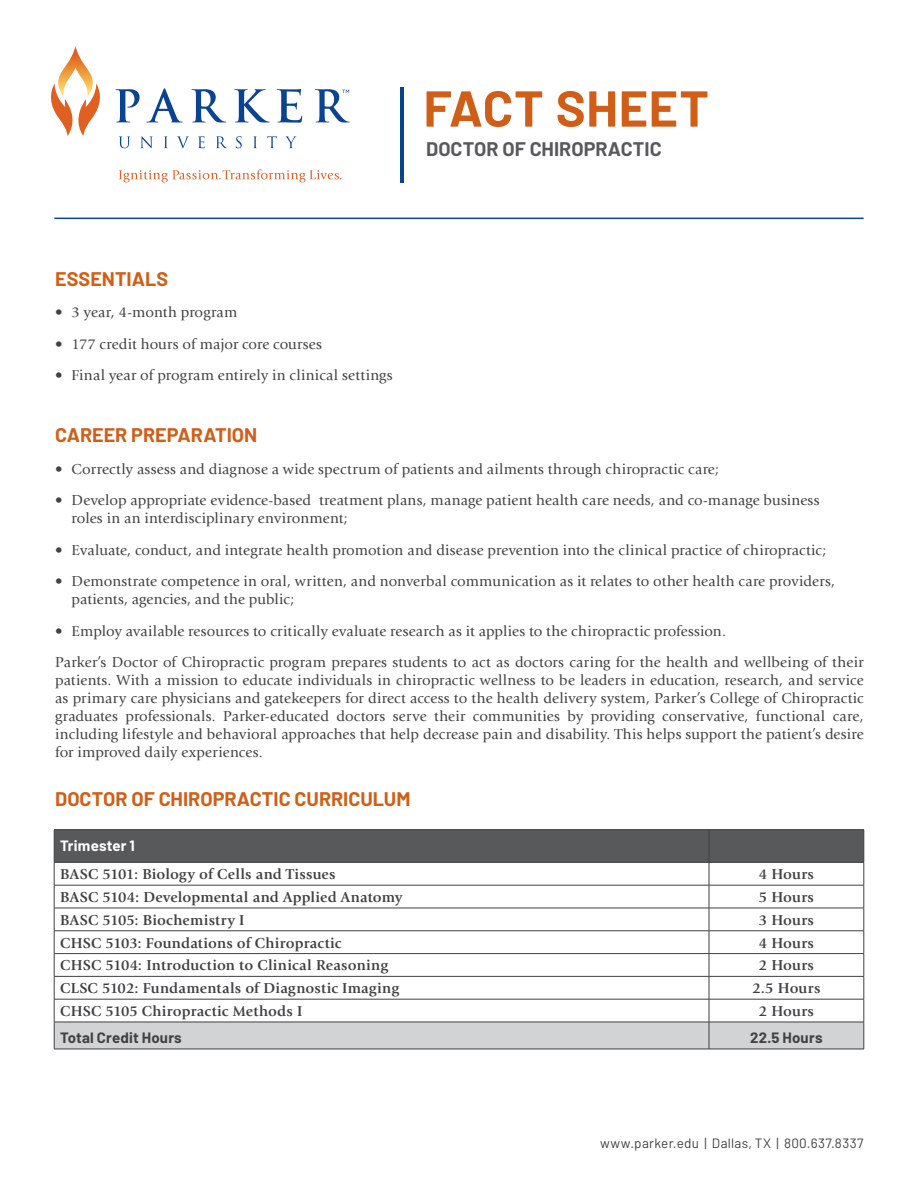
<style>
.page{position:relative;width:918px;height:1188px;background:#fff}
.page>*{position:absolute;margin:0;border:0;box-sizing:border-box;transform-origin:0 0}
.t1{font:700 50.4px "Barlow";letter-spacing:.01em;color:#d05e16}
.t2{font:700 19.8px "Barlow";color:#d05e16}
.t3{font:700 19.8px "Barlow";color:#58595b}
.t4{font:15px/18px "Giovanni Std";letter-spacing:.01em;color:#414042}
.t5{font:700 15px "Giovanni Std";letter-spacing:.01em;color:#414042}
.t6{font:700 15px "Barlow";letter-spacing:.01em;color:#414042}
.t7{font:700 15px "Barlow";letter-spacing:.015em;color:#fff}
.t8{font:13.5px "Barlow";letter-spacing:.02em;color:#414042}
</style>
<div class="page">
<hr style="left:54px;top:829px;width:655px;height:1px;background:#414042">
<hr style="left:709px;top:829px;width:155px;height:1px;background:#414042">
<svg style="left:54px;top:830px;width:811px;height:219px"></svg>
<hr style="left:54px;top:1049px;width:655px;height:1px;background:#414042">
<hr style="left:709px;top:1049px;width:155px;height:1px;background:#414042">
<hr style="left:54px;top:218px;width:810px;height:1px;background:#0b4393">
<svg style="left:51px;top:46px;width:49px;height:90px"></svg>
<svg style="left:119px;top:136px;width:11px;height:12px"></svg>
<svg style="left:140px;top:136px;width:13px;height:12px"></svg>
<svg style="left:164px;top:136px;width:4px;height:12px"></svg>
<svg style="left:177px;top:136px;width:12px;height:12px"></svg>
<svg style="left:198px;top:136px;width:7px;height:12px"></svg>
<svg style="left:216px;top:136px;width:12px;height:12px"></svg>
<svg style="left:236px;top:136px;width:6px;height:12px"></svg>
<svg style="left:253px;top:136px;width:4px;height:12px"></svg>
<svg style="left:267px;top:136px;width:10px;height:12px"></svg>
<svg style="left:285px;top:136px;width:12px;height:12px"></svg>
<svg style="left:116px;top:89px;width:24px;height:33px"></svg>
<svg style="left:147px;top:88px;width:36px;height:34px"></svg>
<svg style="left:192px;top:89px;width:34px;height:33px"></svg>
<svg style="left:234px;top:89px;width:36px;height:33px"></svg>
<svg style="left:277px;top:89px;width:25px;height:34px"></svg>
<svg style="left:315px;top:89px;width:35px;height:33px"></svg>
<svg style="left:119px;top:169px;width:222px;height:13px"></svg>
<hr style="left:400px;top:87px;width:3px;height:95px;background:#0b4393">
<h1 class="t1" style="left:423px;top:71px;width:287px">FACT SHEET</h1>
<h2 class="t3" style="left:426px;top:134px;width:237px">DOCTOR OF CHIROPRACTIC</h2>
<h2 class="t2" style="left:55px;top:264px;width:115px">ESSENTIALS</h2>
<p class="t4" style="left:55px;top:303px;width:184px">• 3 year, 4-month program</p>
<p class="t4" style="left:55px;top:335px;width:268px">• 177 credit hours of major core courses</p>
<p class="t4" style="left:55px;top:366px;width:339px">• Final year of program entirely in clinical settings</p>
<h2 class="t2" style="left:55px;top:420px;width:204px">CAREER PREPARATION</h2>
<p class="t4" style="left:55px;top:460px;width:665px">• Correctly assess and diagnose a wide spectrum of patients and ailments through chiropractic care;</p>
<p class="t4" style="left:72px;top:492px;width:749px;text-indent:-16px">• Develop appropriate evidence-based treatment plans, manage patient health care needs, and co-manage business roles in an interdisciplinary environment;</p>
<p class="t4" style="left:55px;top:541px;width:773px">• Evaluate, conduct, and integrate health promotion and disease prevention into the clinical practice of chiropractic;</p>
<p class="t4" style="left:72px;top:573px;width:765px;text-indent:-16px">• Demonstrate competence in oral, written, and nonverbal communication as it relates to other health care providers, patients, agencies, and the public;</p>
<p class="t4" style="left:55px;top:615px;width:810px;line-height:31.5px">• Employ available resources to critically evaluate research as it applies to the chiropractic profession.<br>Parker’s Doctor of Chiropractic program prepares students to act as doctors caring for the health and wellbeing of their</p>
<p class="t4" style="left:55px;top:672px;width:810px;text-align:justify">patients. With a mission to educate individuals in chiropractic wellness to be leaders in education, research, and service as primary care physicians and gatekeepers for direct access to the health delivery system, Parker’s College of Chiropractic graduates professionals. Parker-educated doctors serve their communities by providing conservative, functional care, including lifestyle and behavioral approaches that help decrease pain and disability. This helps support the patient’s desire for improved daily experiences.</p>
<h2 class="t2" style="left:55px;top:784px;width:357px">DOCTOR OF CHIROPRACTIC CURRICULUM</h2>
<p class="t7" style="left:60px;top:834px;width:76px">Trimester 1</p>
<p class="t5" style="left:60px;top:866px;width:277px">BASC 5101: Biology of Cells and Tissues</p>
<p class="t5" style="left:759px;top:866px;width:57px">4 Hours</p>
<p class="t5" style="left:60px;top:888px;width:344px">BASC 5104: Developmental and Applied Anatomy</p>
<p class="t5" style="left:759px;top:888px;width:57px">5 Hours</p>
<p class="t5" style="left:60px;top:911px;width:186px">BASC 5105: Biochemistry I</p>
<p class="t5" style="left:759px;top:911px;width:57px">3 Hours</p>
<p class="t5" style="left:60px;top:934px;width:283px">CHSC 5103: Foundations of Chiropractic</p>
<p class="t5" style="left:759px;top:934px;width:57px">4 Hours</p>
<p class="t5" style="left:60px;top:957px;width:330px">CHSC 5104: Introduction to Clinical Reasoning</p>
<p class="t5" style="left:759px;top:957px;width:57px">2 Hours</p>
<p class="t5" style="left:60px;top:980px;width:341px">CLSC 5102: Fundamentals of Diagnostic Imaging</p>
<p class="t5" style="left:752px;top:980px;width:70px">2.5 Hours</p>
<p class="t5" style="left:60px;top:1002px;width:244px">CHSC 5105 Chiropractic Methods I</p>
<p class="t5" style="left:759px;top:1002px;width:57px">2 Hours</p>
<p class="t6" style="left:60px;top:1026px;width:123px">Total Credit Hours</p>
<p class="t6" style="left:750px;top:1026px;width:74px">22.5 Hours</p>
<p class="t8" style="left:600px;top:1133px;width:265px">www.parker.edu | Dallas, TX | 800.637.8337</p>
</div>
